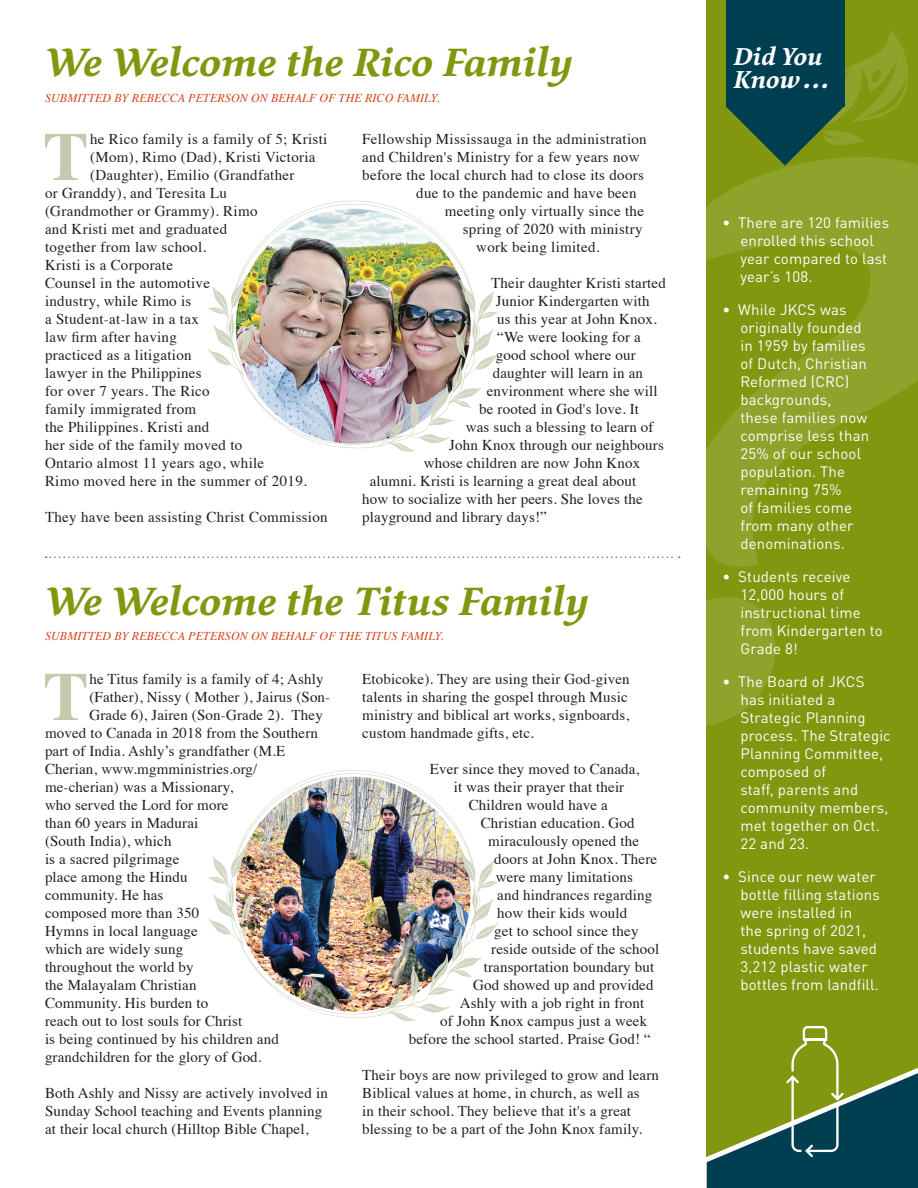
<style>
.page{position:relative;width:918px;height:1188px;background:#fff}
.page>*{position:absolute;margin:0;border:0;box-sizing:border-box;transform-origin:0 0}
.t1{font:italic 700 873.75px "Pollen";color:#fff}
.BODY{font:700 68.25px "Times";color:#c2cbad}
.BODY-2{font:italic 700 43.5px "Pollen";color:#80970f}
.BODY-3{font:italic 700 27px/22.5px "Pollen";color:#fff}
.BODY-4{font:15px/18px "Times";letter-spacing:.01em;color:#231f20}
.SIDE_RAIL__White{font:15px/18px "DINOT";letter-spacing:.01em;color:#fff}
.BODY-5{font:italic 12px "Times";letter-spacing:.01em;color:#d6451e}
</style>
<div class="page">
<img style="left:208px;top:770px;width:290px;height:251px">
<div style="left:707px;top:0;width:211px;height:1188px;background:#80970f"></div>
<div style="left:726px;top:0;width:118px;height:106px;background:#003e52"></div>
<svg style="left:726px;top:29px;width:182px;height:137px"></svg>
<svg style="left:706px;top:1026px;width:212px;height:162px"></svg>
<svg style="left:46px;top:556px;width:634px;height:2px"></svg>
<img style="left:208px;top:201px;width:290px;height:251px">
<p class="BODY-2" style="left:45px;top:33px;width:529px">We Welcome the Rico Family</p>
<p class="BODY-5" style="left:45px;top:87px;width:396px">SUBMITTED BY REBECCA PETERSON ON BEHALF OF THE RICO FAMILY.</p>
<p class="BODY-3" style="left:734px;top:45px;width:97px">Did You<br>Know . . .</p>
<p class="BODY" style="left:43px;top:92px;width:47px">T</p>
<p class="BODY-4" style="left:90px;top:129px;width:239px">he Rico family is a family of 5; Kristi</p>
<p class="BODY-4" style="left:362px;top:129px;width:286px">Fellowship Mississauga in the administration</p>
<p class="BODY-4" style="left:362px;top:147px;width:279px">and Children's Ministry for a few years now</p>
<p class="BODY-4" style="left:362px;top:165px;width:283px">before the local church had to close its doors</p>
<p class="BODY-4" style="left:416px;top:183px;width:222px">due to the pandemic and have been</p>
<p class="BODY-4" style="left:445px;top:201px;width:201px">meeting only virtually since the</p>
<p class="BODY-4" style="left:463px;top:219px;width:181px">spring of 2020 with ministry</p>
<p class="BODY-4" style="left:476px;top:237px;width:125px">work being limited.</p>
<p class="BODY-4" style="left:491px;top:273px;width:176px">Their daughter Kristi started</p>
<p class="BODY-4" style="left:496px;top:291px;width:155px">Junior Kindergarten with</p>
<p class="BODY-4" style="left:497px;top:309px;width:161px">us this year at John Knox.</p>
<p class="BODY-4" style="left:497px;top:327px;width:145px">“We were looking for a</p>
<p class="BODY-4" style="left:496px;top:345px;width:142px">good school where our</p>
<p class="BODY-4" style="left:493px;top:363px;width:152px">daughter will learn in an</p>
<p class="BODY-4" style="left:487px;top:381px;width:172px">environment where she will</p>
<p class="BODY-4" style="left:479px;top:399px;width:161px">be rooted in God's love. It</p>
<p class="BODY-4" style="left:466px;top:417px;width:189px">was such a blessing to learn of</p>
<p class="BODY-4" style="left:449px;top:435px;width:216px">John Knox through our neighbours</p>
<p class="BODY-4" style="left:424px;top:453px;width:218px">whose children are now John Knox</p>
<p class="BODY-4" style="left:370px;top:471px;width:268px">alumni. Kristi is learning a great deal about</p>
<p class="BODY-4" style="left:362px;top:489px;width:282px">how to socialize with her peers. She loves the</p>
<p class="BODY-4" style="left:362px;top:507px;width:186px">playground and library days!”</p>
<p class="BODY-4" style="left:90px;top:147px;width:227px">(Mom), Rimo (Dad), Kristi Victoria</p>
<p class="BODY-4" style="left:90px;top:165px;width:206px">(Daughter), Emilio (Grandfather</p>
<p class="BODY-4" style="left:45px;top:183px;width:184px">or Granddy), and Teresita Lu</p>
<p class="BODY-4" style="left:45px;top:201px;width:214px">(Grandmother or Grammy). Rimo</p>
<p class="BODY-4" style="left:45px;top:219px;width:184px">and Kristi met and graduated</p>
<p class="BODY-4" style="left:45px;top:237px;width:163px">together from law school.</p>
<p class="BODY-4" style="left:45px;top:255px;width:130px">Kristi is a Corporate</p>
<p class="BODY-4" style="left:45px;top:273px;width:167px">Counsel in the automotive</p>
<p class="BODY-4" style="left:45px;top:291px;width:148px">industry, while Rimo is</p>
<p class="BODY-4" style="left:45px;top:309px;width:155px">a Student-at-law in a tax</p>
<p class="BODY-4" style="left:45px;top:327px;width:133px">law firm after having</p>
<p class="BODY-4" style="left:45px;top:345px;width:148px">practiced as a litigation</p>
<p class="BODY-4" style="left:45px;top:363px;width:158px">lawyer in the Philippines</p>
<p class="BODY-4" style="left:45px;top:381px;width:166px">for over 7 years. The Rico</p>
<p class="BODY-4" style="left:45px;top:399px;width:153px">family immigrated from</p>
<p class="BODY-4" style="left:45px;top:417px;width:166px">the Philippines. Kristi and</p>
<p class="BODY-4" style="left:45px;top:435px;width:199px">her side of the family moved to</p>
<p class="BODY-4" style="left:45px;top:453px;width:221px">Ontario almost 11 years ago, while</p>
<p class="BODY-4" style="left:45px;top:471px;width:263px">Rimo moved here in the summer of 2019.</p>
<p class="BODY-4" style="left:45px;top:507px;width:284px">They have been assisting Christ Commission</p>
<h1 class="t1" style="left:584px;top:-158px;width:399px">?</h1>
<p class="SIDE_RAIL__White" style="left:740px;top:213px;width:150px;text-indent:-18px">• There are 120 families enrolled this school year compared to last year’s 108.</p>
<p class="SIDE_RAIL__White" style="left:740px;top:300px;width:130px;text-indent:-18px">• While JKCS was originally founded in 1959 by families of Dutch, Christian<br>Reformed (CRC) backgrounds, these families now comprise less than<br>25% of our school population. The remaining 75%<br>of families come from many other denominations.</p>
<p class="SIDE_RAIL__White" style="left:740px;top:567px;width:144px;text-indent:-18px">• Students receive<br>12,000 hours of instructional time from Kindergarten to<br>Grade 8!</p>
<p class="SIDE_RAIL__White" style="left:740px;top:672px;width:152px;text-indent:-18px">• The Board of JKCS has initiated a<br>Strategic Planning process. The Strategic<br>Planning Committee, composed of<br>staff, parents and community members, met together on Oct.<br>22 and 23.</p>
<p class="SIDE_RAIL__White" style="left:740px;top:867px;width:141px;text-indent:-18px">• Since our new water bottle filling stations were installed in<br>the spring of 2021, students have saved<br>3,212 plastic water bottles from landfill.</p>
<p class="BODY-2" style="left:45px;top:571px;width:545px">We Welcome the Titus Family</p>
<p class="BODY-5" style="left:45px;top:626px;width:400px">SUBMITTED BY REBECCA PETERSON ON BEHALF OF THE TITUS FAMILY.</p>
<p class="BODY" style="left:43px;top:632px;width:47px">T</p>
<p class="BODY-4" style="left:89px;top:669px;width:236px">he Titus family is a family of 4; Ashly</p>
<p class="BODY-4" style="left:362px;top:669px;width:269px">Etobicoke). They are using their God-given talents in sharing the gospel through Music ministry and biblical art works, signboards, custom handmade gifts, etc.</p>
<p class="BODY-4" style="left:430px;top:759px;width:211px">Ever since they moved to Canada,</p>
<p class="BODY-4" style="left:454px;top:777px;width:172px">it was their prayer that their</p>
<p class="BODY-4" style="left:469px;top:795px;width:141px">Children would have a</p>
<p class="BODY-4" style="left:481px;top:813px;width:155px">Christian education. God</p>
<p class="BODY-4" style="left:488px;top:831px;width:152px">miraculously opened the</p>
<p class="BODY-4" style="left:494px;top:849px;width:164px">doors at John Knox. There</p>
<p class="BODY-4" style="left:496px;top:867px;width:139px">were many limitations</p>
<p class="BODY-4" style="left:497px;top:885px;width:157px">and hindrances regarding</p>
<p class="BODY-4" style="left:497px;top:903px;width:131px">how their kids would</p>
<p class="BODY-4" style="left:494px;top:921px;width:146px">get to school since they</p>
<p class="BODY-4" style="left:491px;top:939px;width:170px">reside outside of the school</p>
<p class="BODY-4" style="left:484px;top:957px;width:172px">transportation boundary but</p>
<p class="BODY-4" style="left:473px;top:975px;width:182px">God showed up and provided</p>
<p class="BODY-4" style="left:460px;top:993px;width:186px">Ashly with a job right in front</p>
<p class="BODY-4" style="left:440px;top:1011px;width:208px">of John Knox campus just a week</p>
<p class="BODY-4" style="left:409px;top:1029px;width:244px">before the school started. Praise God! “</p>
<p class="BODY-4" style="left:362px;top:1065px;width:298px">Their boys are now privileged to grow and learn Biblical values at home, in church, as well as<br>in their school. They believe that it's a great blessing to be a part of the John Knox family.</p>
<p class="BODY-4" style="left:89px;top:687px;width:242px">(Father), Nissy ( Mother ), Jairus (Son-</p>
<p class="BODY-4" style="left:89px;top:705px;width:235px">Grade 6), Jairen (Son-Grade 2). They</p>
<p class="BODY-4" style="left:45px;top:723px;width:275px">moved to Canada in 2018 from the Southern</p>
<p class="BODY-4" style="left:45px;top:741px;width:242px">part of India. Ashly’s grandfather (M.E</p>
<p class="BODY-4" style="left:45px;top:759px;width:214px">Cherian, www.mgmministries.org/</p>
<p class="BODY-4" style="left:45px;top:777px;width:190px">me-cherian) was a Missionary,</p>
<p class="BODY-4" style="left:45px;top:795px;width:185px">who served the Lord for more</p>
<p class="BODY-4" style="left:45px;top:813px;width:155px">than 60 years in Madurai</p>
<p class="BODY-4" style="left:45px;top:831px;width:128px">(South India), which</p>
<p class="BODY-4" style="left:45px;top:849px;width:136px">is a sacred pilgrimage</p>
<p class="BODY-4" style="left:45px;top:867px;width:144px">place among the Hindu</p>
<p class="BODY-4" style="left:45px;top:885px;width:120px">community. He has</p>
<p class="BODY-4" style="left:45px;top:903px;width:156px">composed more than 350</p>
<p class="BODY-4" style="left:45px;top:921px;width:154px">Hymns in local language</p>
<p class="BODY-4" style="left:45px;top:939px;width:140px">which are widely sung</p>
<p class="BODY-4" style="left:45px;top:957px;width:150px">throughout the world by</p>
<p class="BODY-4" style="left:45px;top:975px;width:153px">the Malayalam Christian</p>
<p class="BODY-4" style="left:45px;top:993px;width:165px">Community. His burden to</p>
<p class="BODY-4" style="left:45px;top:1011px;width:199px">reach out to lost souls for Christ</p>
<p class="BODY-4" style="left:45px;top:1029px;width:235px">is being continued by his children and</p>
<p class="BODY-4" style="left:45px;top:1047px;width:218px">grandchildren for the glory of God.</p>
<p class="BODY-4" style="left:45px;top:1083px;width:284px">Both Ashly and Nissy are actively involved in<br>Sunday School teaching and Events planning at their local church (Hilltop Bible Chapel,</p>
</div>
